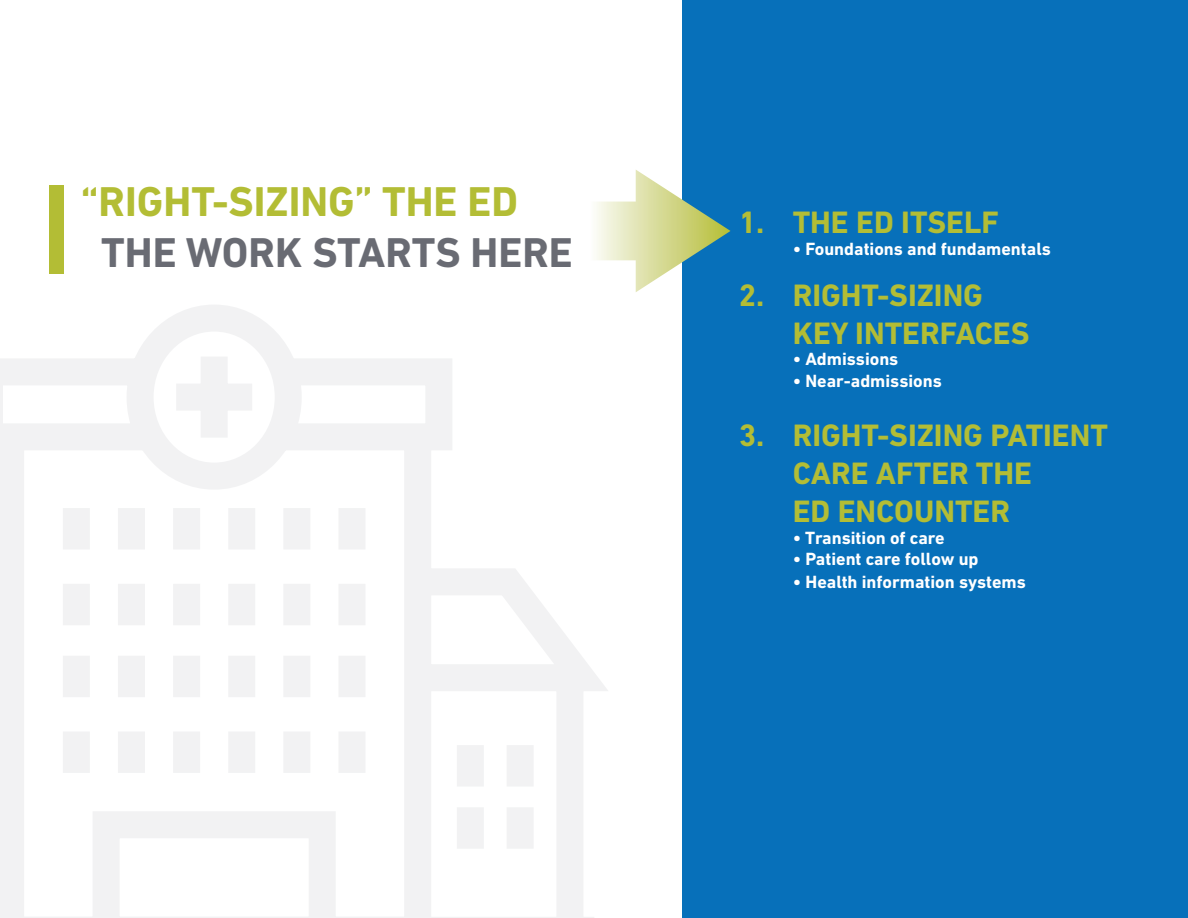
<style>
.page{position:relative;width:1188px;height:918px;background:#fff}
.page>*{position:absolute;margin:0;border:0;box-sizing:border-box;transform-origin:0 0}
.t1{font:700 42.45px "DIN Next LT Pro";color:#b3bd35}
.t2{font:700 42.45px "DIN Next LT Pro";color:#696b73}
.t3{font:700 31.5px/37.8px "DIN Next LT Pro";color:#b3bd35}
.t4{font:700 18px "DIN Next LT Pro";color:#fff}
</style>
<div class="page">
<div style="left:683px;top:0;width:505px;height:918px;background:#0770ba"></div>
<svg style="left:0;top:305px;width:608px;height:613px"></svg>
<svg style="left:596px;top:170px;width:135px;height:122px"></svg>
<div style="left:50px;top:186px;width:14px;height:88px;background:#b3bd35"></div>
<h1 class="t1" style="left:81px;top:177px;width:439px">“RIGHT-SIZING” THE ED</h1>
<h1 class="t2" style="left:101px;top:228px;width:473px">THE WORK STARTS HERE</h1>
<h2 class="t3" style="left:739px;top:203px;width:262px">1. THE ED ITSELF</h2>
<p class="t4" style="left:793px;top:238px;width:260px">• Foundations and fundamentals</p>
<h2 class="t3" style="left:793px;top:276px;width:238px;text-indent:-54px">2. RIGHT-SIZING<br>KEY INTERFACES</h2>
<p class="t4" style="left:793px;top:349px;width:107px">• Admissions</p>
<p class="t4" style="left:793px;top:370px;width:151px">• Near-admissions</p>
<h2 class="t3" style="left:793px;top:417px;width:317px;text-indent:-54px">3. RIGHT-SIZING PATIENT<br>CARE AFTER THE<br>ED ENCOUNTER</h2>
<p class="t4" style="left:793px;top:527px;width:154px">• Transition of care</p>
<p class="t4" style="left:793px;top:549px;width:187px">• Patient care follow up</p>
<p class="t4" style="left:793px;top:571px;width:235px">• Health information systems</p>
</div>
